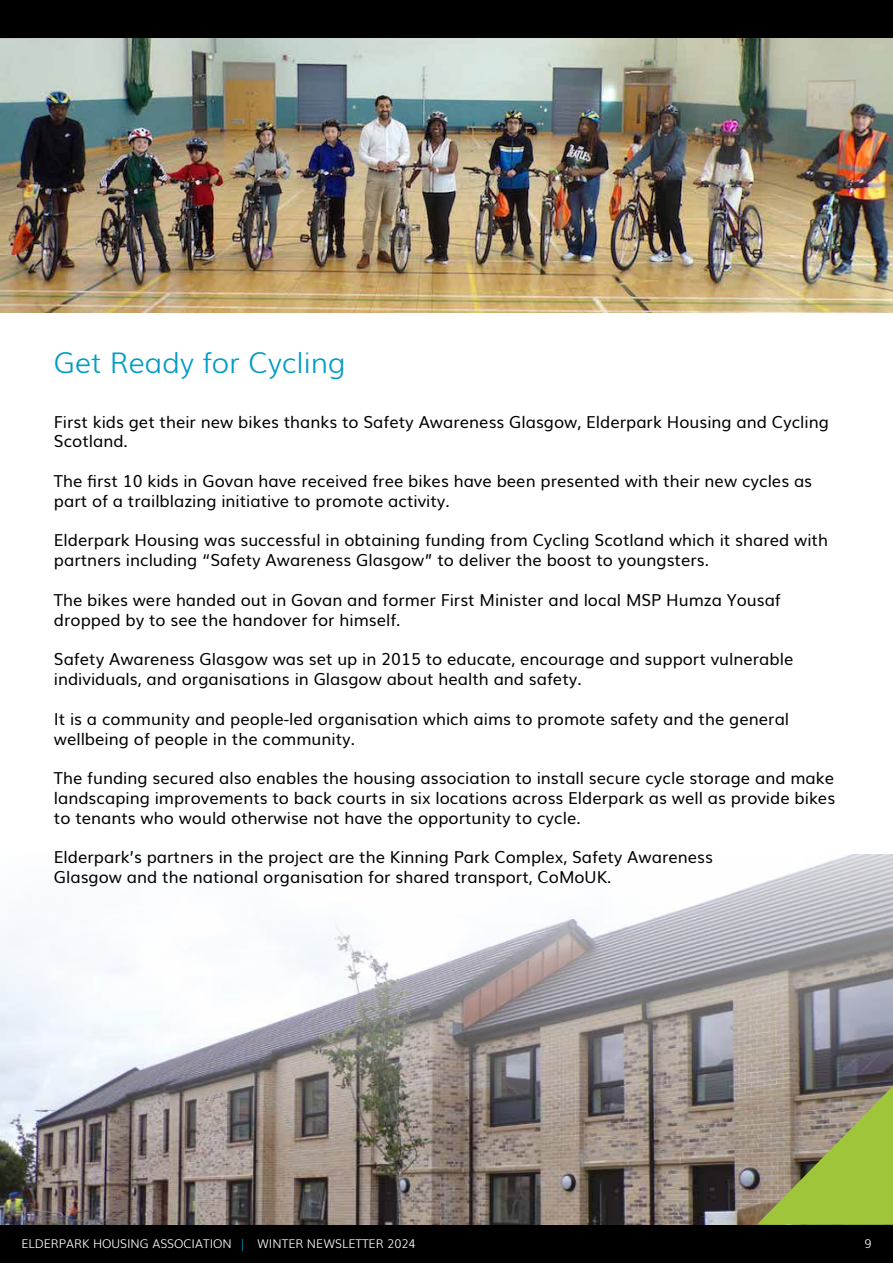
<style>
.page{position:relative;width:893px;height:1263px;background:#fff}
.page>*{position:absolute;margin:0;border:0;box-sizing:border-box;transform-origin:0 0}
.t1{font:300 28.5px "Muli";color:#009dc5}
.t2{font:16.5px/19.8px "Muli";color:#000}
.t3{font:300 12px "Muli";color:#fff}
.s1{color:#009dc5}
</style>
<div class="page">
<div style="left:0;top:0;width:893px;height:38px;background:#000"></div>
<div style="left:0;top:1225px;width:893px;height:38px;background:#000"></div>
<img style="left:0;top:855px;width:893px;height:370px">
<img style="left:0;top:38px;width:893px;height:275px">
<svg style="left:757px;top:1086px;width:136px;height:139px;background:#99a55b"></svg>
<h1 class="t1" style="left:54px;top:340px;width:293px">Get Ready for Cycling</h1>
<p class="t2" style="left:54px;top:410px;width:776px">First kids get their new bikes thanks to Safety Awareness Glasgow, Elderpark Housing and Cycling<br>Scotland.</p>
<p class="t2" style="left:54px;top:470px;width:760px">The first 10 kids in Govan have received free bikes have been presented with their new cycles as part of a trailblazing initiative to promote activity.</p>
<p class="t2" style="left:54px;top:529px;width:775px">Elderpark Housing was successful in obtaining funding from Cycling Scotland which it shared with partners including “Safety Awareness Glasgow” to deliver the boost to youngsters.</p>
<p class="t2" style="left:54px;top:589px;width:728px">The bikes were handed out in Govan and former First Minister and local MSP Humza Yousaf dropped by to see the handover for himself.</p>
<p class="t2" style="left:54px;top:648px;width:741px">Safety Awareness Glasgow was set up in 2015 to educate, encourage and support vulnerable individuals, and organisations in Glasgow about health and safety.</p>
<p class="t2" style="left:54px;top:707px;width:737px">It is a community and people-led organisation which aims to promote safety and the general wellbeing of people in the community.</p>
<p class="t2" style="left:54px;top:767px;width:783px;text-align:justify">The funding secured also enables the housing association to install secure cycle storage and make landscaping improvements to back courts in six locations across Elderpark as well as provide bikes to tenants who would otherwise not have the opportunity to cycle.</p>
<p class="t2" style="left:54px;top:846px;width:661px">Elderpark’s partners in the project are the Kinning Park Complex, Safety Awareness<br>Glasgow and the national organisation for shared transport, CoMoUK.</p>
<p class="t3" style="left:21px;top:1234px;width:396px">ELDERPARK HOUSING ASSOCIATION <span class="s1">|</span> WINTER NEWSLETTER 2024</p>
<p class="t3" style="left:864px;top:1234px;width:9px">9</p>
</div>
